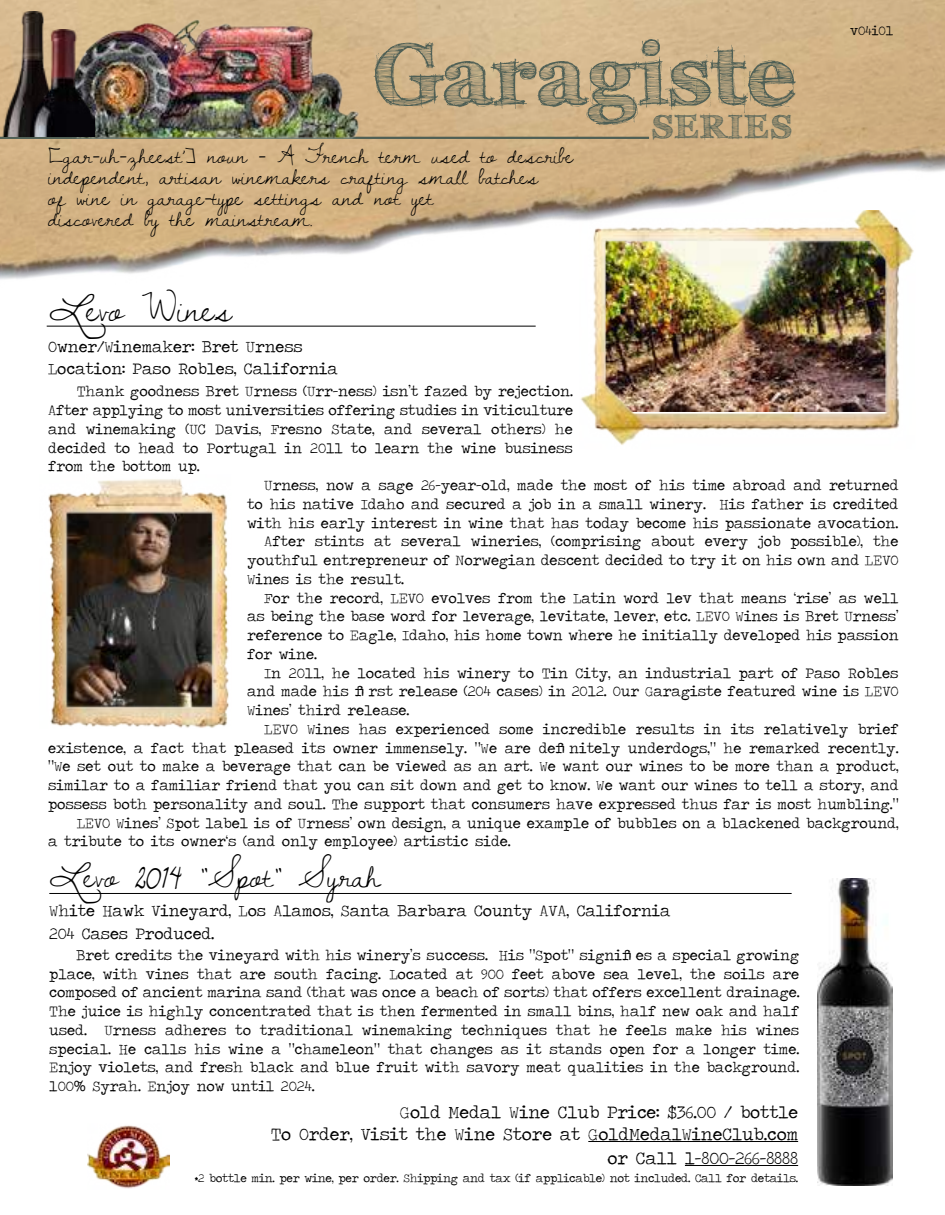
<style>
.page{position:relative;width:945px;height:1215px;background:#fff}
.page>*{position:absolute;margin:0;border:0;box-sizing:border-box;transform-origin:0 0}
.t1{font:700 85.5px "FFF Tusj";letter-spacing:.03em;color:#4f5f55}
.t2{font:36px "Dawningofa New Day";color:#000}
.t3{font:33px "Dawningofa New Day";color:#000}
.t4{font:700 33px "FFF Tusj";letter-spacing:.08em;color:#4f5f55}
.t5{font:22.5px/21px "Dawningofa New Day";color:#000}
.t6{font:18px/24px "Traveling Typewriter";color:#000;text-align:right}
.t7{font:16.5px/22.5px "Traveling Typewriter";color:#000}
.t8{font:15px/18.8px "Traveling Typewriter";color:#000;text-align:justify}
.t9{font:13.5px "Traveling Typewriter";color:#000}
.t10{font:12px "Traveling Typewriter";letter-spacing:-.02em;color:#000}
.s1{font-family:"American Typewriter"}
</style>
<div class="page">
<img style="left:0;top:1px;width:945px;height:279px">
<svg style="left:0;top:0;width:945px;height:1px"></svg>
<hr style="left:47px;top:326px;width:489px;height:1px;background:#000">
<hr style="left:49px;top:893px;width:743px;height:1px;background:#000">
<hr style="left:0;top:137px;width:649px;height:2px;background:#4f5f55">
<img style="left:88px;top:1125px;width:82px;height:64px">
<img style="left:2px;top:12px;width:48px;height:125px">
<img style="left:50px;top:10px;width:318px;height:132px">
<img style="left:31px;top:30px;width:64px;height:107px">
<hr style="left:588px;top:1141px;width:210px;height:1px;background:#000">
<hr style="left:685px;top:1165px;width:113px;height:1px;background:#000">
<img style="left:817px;top:879px;width:76px;height:306px">
<img style="left:580px;top:211px;width:338px;height:234px">
<img style="left:48px;top:479px;width:181px;height:249px">
<h1 class="t1" style="left:373px;top:24px;width:423px">Garagiste</h1>
<h3 class="t4" style="left:652px;top:107px;width:140px">SERIES</h3>
<h3 class="t5" style="left:48px;top:145px;width:527px">[gar-uh-zheest’] noun - A French term used to describe independent, artisan winemakers crafting small batches<br>of wine in garage-type settings and not yet<br>discovered by the mainstream.</h3>
<h2 class="t2" style="left:49px;top:287px;width:185px">Levo Wines</h2>
<p class="t7" style="left:48px;top:335px;width:291px">Owner/Winemaker: Bret Urness<br>Location: Paso Robles, California</p>
<p class="t9" style="left:850px;top:22px;width:45px">v04i01</p>
<p class="t8" style="left:77px;top:382px;width:498px">Thank goodness Bret Urness (Urr-ness) isn’t fazed by rejection.</p>
<p class="t8" style="left:48px;top:401px;width:526px">After applying to most universities offering studies in viticulture</p>
<p class="t8" style="left:48px;top:419px;width:526px">and winemaking (UC Davis, Fresno State, and several others) he</p>
<p class="t8" style="left:48px;top:438px;width:526px">decided to head to Portugal in 2011 to learn the wine business</p>
<p class="t8" style="left:48px;top:457px;width:153px">from the bottom up.</p>
<p class="t8" style="left:264px;top:476px;width:636px">Urness, now a sage 26-year-old, made the most of his time abroad and returned</p>
<p class="t8" style="left:247px;top:494px;width:653px">to his native Idaho and secured a job in a small winery. His father is credited</p>
<p class="t8" style="left:247px;top:513px;width:653px">with his early interest in wine that has today become his passionate avocation.</p>
<p class="t8" style="left:264px;top:532px;width:636px">After stints at several wineries, (comprising about every job possible), the</p>
<p class="t8" style="left:247px;top:551px;width:653px">youthful entrepreneur of Norwegian descent decided to try it on his own and LEVO</p>
<p class="t8" style="left:247px;top:569px;width:159px">Wines is the result.</p>
<p class="t8" style="left:264px;top:588px;width:636px">For the record, LEVO evolves from the Latin word lev that means ‘rise’ as well</p>
<p class="t8" style="left:247px;top:607px;width:653px">as being the base word for leverage, levitate, lever, etc. LEVO Wines is Bret Urness’</p>
<p class="t8" style="left:247px;top:626px;width:653px">reference to Eagle, Idaho, his home town where he initially developed his passion</p>
<p class="t8" style="left:247px;top:644px;width:71px">for wine.</p>
<p class="t8" style="left:264px;top:663px;width:636px">In 2011, he located his winery to Tin City, an industrial part of Paso Robles</p>
<p class="t8" style="left:247px;top:682px;width:653px">and made his first release (204 cases) in 2012. Our Garagiste featured wine is LEVO</p>
<p class="t8" style="left:247px;top:701px;width:164px">Wines’ third release.</p>
<p class="t8" style="left:264px;top:719px;width:636px">LEVO Wines has experienced some incredible results in its relatively brief</p>
<p class="t8" style="left:48px;top:738px;width:852px">existence, a fact that pleased its owner immensely. “We are definitely underdogs,” he remarked recently.</p>
<p class="t8" style="left:48px;top:757px;width:852px">“We set out to make a beverage that can be viewed as an art. We want our wines to be more than a product,</p>
<p class="t8" style="left:48px;top:776px;width:852px">similar to a familiar friend that you can sit down and get to know. We want our wines to tell a story, and</p>
<p class="t8" style="left:48px;top:794px;width:852px">possess both personality and soul. The support that consumers have expressed thus far is most humbling.”</p>
<p class="t8" style="left:77px;top:813px;width:823px">LEVO Wines’ Spot label is of Urness’ own design, a unique example of bubbles on a blackened background,</p>
<p class="t8" style="left:48px;top:832px;width:464px">a tribute to its owner‘s (and only employee) artistic side.</p>
<h3 class="t3" style="left:49px;top:857px;width:333px">Levo 2014 “Spot” Syrah</h3>
<p class="t7" style="left:49px;top:900px;width:623px">White Hawk Vineyard, Los Alamos, Santa Barbara County AVA, California<br>204 Cases Produced.</p>
<p class="t8" style="left:49px;top:945px;width:752px;text-indent:27px">Bret credits the vineyard with his winery’s success. His “Spot” signifies a special growing place, with vines that are south facing. Located at 900 feet above sea level, the soils are composed of ancient marina sand (that was once a beach of sorts) that offers excellent drainage.<br>The juice is highly concentrated that is then fermented in small bins, half new oak and half used. Urness adheres to traditional winemaking techniques that he feels make his wines special. He calls his wine a “chameleon” that changes as it stands open for a longer time.<br>Enjoy violets, and fresh black and blue fruit with savory meat qualities in the background.<br>100<span class="s1">%</span> Syrah. Enjoy now until 2024.</p>
<p class="t6" style="left:400px;top:1100px;width:400px">Gold Medal Wine Club Price: $36.00 / bottle</p>
<p class="t6" style="left:271px;top:1122px;width:529px">To Order, Visit the Wine Store at GoldMedalWineClub.com or Call 1-800-266-8888</p>
<p class="t10" style="left:195px;top:1171px;width:605px">*2 bottle min. per wine, per order. Shipping and tax (if applicable) not included. Call for details.</p>
</div>
